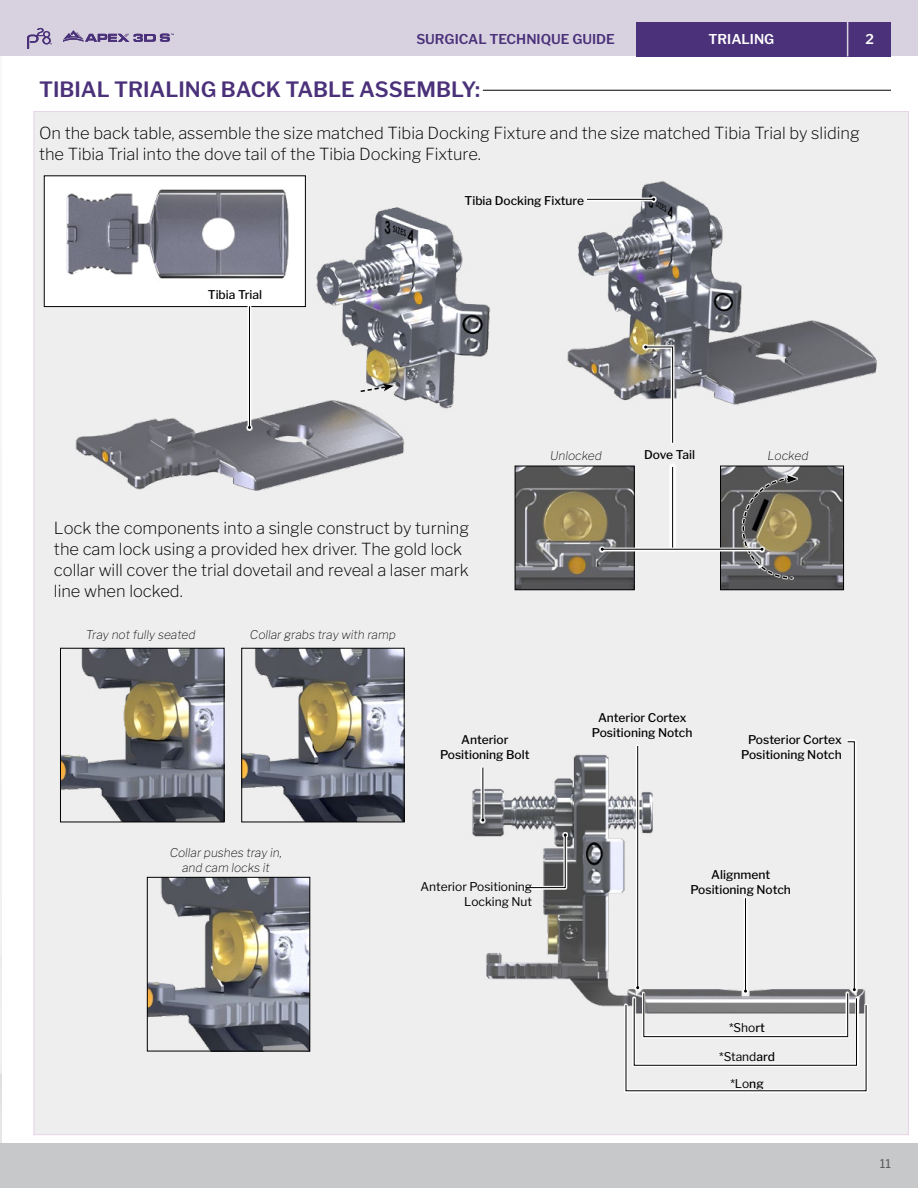
<style>
.page{position:relative;width:918px;height:1188px;background:#fff}
.page>*{position:absolute;margin:0;border:0;box-sizing:border-box;transform-origin:0 0}
.t1{font:600 21px "Libre Franklin";color:#4a317a}
.t2{font:200 16.5px/21px "Libre Franklin";color:#000}
.t3{font:600 13.5px "Libre Franklin";color:#4a317a}
.t4{font:600 13.5px "Libre Franklin";color:#fff}
.t5{font:500 12px/15px "Libre Franklin";color:#000;text-align:center}
.t6{font:italic 100 12px/15px "Libre Franklin";color:#000;text-align:center}
.t7{font:12px/15px "Libre Franklin";color:#000;text-align:right}
.t8{font:12px "Libre Franklin";color:#58595b}
.s1{font-weight:500}
</style>
<div class="page">
<div style="left:0;top:1143px;width:918px;height:45px;background:#c6c8ca"></div>
<img style="left:0;top:489px;width:1px;height:654px">
<div style="left:34px;top:111px;width:875px;height:1024px;background:#eeeeef"></div>
<img style="left:62px;top:650px;width:160px;height:170px">
<div style="left:60px;top:648px;width:164px;height:174px;border:1px solid #000"></div>
<img style="left:244px;top:650px;width:158px;height:170px">
<div style="left:242px;top:648px;width:162px;height:174px;border:1px solid #000"></div>
<img style="left:149px;top:879px;width:159px;height:170px">
<div style="left:147px;top:877px;width:163px;height:174px;border:1px solid #000"></div>
<img style="left:567px;top:181px;width:310px;height:224px">
<img style="left:65px;top:207px;width:425px;height:284px">
<img style="left:722px;top:468px;width:120px;height:120px">
<div style="left:720px;top:466px;width:124px;height:124px;border:1px solid #000"></div>
<img style="left:517px;top:468px;width:115px;height:120px">
<div style="left:515px;top:466px;width:119px;height:124px;border:1px solid #000"></div>
<div style="left:44px;top:176px;width:261px;height:131px;background:#fff"></div>
<img style="left:66px;top:189px;width:223px;height:90px">
<div style="left:44px;top:176px;width:262px;height:131px;border:1px solid #000"></div>
<img style="left:472px;top:739px;width:394px;height:268px">
<div style="left:1px;top:0;width:917px;height:56px;background:#d8d2e0"></div>
<div style="left:636px;top:22px;width:255px;height:34px;background:#4a317a"></div>
<hr style="left:847px;top:20px;width:1px;height:36px;background:#d8d2e0">
<hr style="left:0;top:0;width:1px;height:56px;background:#d8d2e0">
<svg style="left:63px;top:30px;width:111px;height:12px"></svg>
<svg style="left:27px;top:28px;width:25px;height:21px"></svg>
<svg style="left:741px;top:474px;width:57px;height:106px"></svg>
<hr style="left:483px;top:90px;width:408px;height:1px;background:#000">
<div style="left:246px;top:305px;width:7px;height:126px;background:#f5f5f6"></div>
<hr style="left:249px;top:306px;width:1px;height:121px;background:#000">
<svg style="left:585px;top:196px;width:72px;height:7px"></svg>
<hr style="left:587px;top:199px;width:67px;height:1px;background:#000">
<svg style="left:642px;top:344px;width:33px;height:100px"></svg>
<svg style="left:644px;top:346px;width:29px;height:98px"></svg>
<svg style="left:669px;top:464px;width:7px;height:82px"></svg>
<hr style="left:672px;top:467px;width:1px;height:81px;background:#000">
<svg style="left:359px;top:384px;width:35px;height:9px"></svg>
<svg style="left:599px;top:546px;width:143px;height:6px"></svg>
<hr style="left:602px;top:549px;width:160px;height:1px;background:#000">
<svg style="left:742px;top:475px;width:56px;height:105px;background:#7e7662"></svg>
<div style="left:523px;top:832px;width:45px;height:58px;background:linear-gradient(to right,#e7e7e7,#e4e4e4)"></div>
<svg style="left:525px;top:834px;width:42px;height:54px"></svg>
<svg style="left:634px;top:744px;width:7px;height:247px"></svg>
<hr style="left:637px;top:746px;width:1px;height:242px;background:#000">
<div style="left:742px;top:896px;width:7px;height:99px;background:#f7f7f8"></div>
<hr style="left:745px;top:898px;width:1px;height:93px;background:#000">
<svg style="left:642px;top:992px;width:207px;height:5px"></svg>
<svg style="left:632px;top:997px;width:227px;height:6px"></svg>
<div style="left:846px;top:740px;width:12px;height:253px;background:#f7f7f7"></div>
<svg style="left:847px;top:741px;width:9px;height:250px"></svg>
<svg style="left:479px;top:766px;width:7px;height:58px"></svg>
<hr style="left:483px;top:768px;width:1px;height:52px;background:#000">
<svg style="left:624px;top:1003px;width:244px;height:90px"></svg>
<p class="t3" style="left:416px;top:31px;width:200px">SURGICAL TECHNIQUE GUIDE</p>
<p class="t4" style="left:709px;top:31px;width:67px">TRIALING</p>
<p class="t4" style="left:865px;top:31px;width:10px">2</p>
<p class="t1" style="left:39px;top:77px;width:443px">TIBIAL TRIALING BACK TABLE ASSEMBLY:</p>
<p class="t2" style="left:39px;top:122px;width:822px">On the back table, assemble the size matched Tibia Docking Fixture and the size matched Tibia Trial by sliding the Tibia Trial into the dove tail of the Tibia Docking Fixture.</p>
<p class="t5" style="left:208px;top:287px;width:56px">Tibia Trial</p>
<p class="t5" style="left:465px;top:193px;width:121px">Tibia Docking Fixture</p>
<p class="t6" style="left:550px;top:448px;width:53px">Unlocked</p>
<p class="t5" style="left:644px;top:447px;width:52px">Dove Tail</p>
<p class="t6" style="left:768px;top:448px;width:42px">Locked</p>
<p class="t2" style="left:54px;top:518px;width:417px">Lock the components into a single construct by turning the cam lock using a provided hex driver. The gold lock collar will cover the trial dovetail and reveal a laser mark line when locked.</p>
<p class="t6" style="left:86px;top:627px;width:111px">Tray not fully seated</p>
<p class="t6" style="left:250px;top:627px;width:147px">Collar grabs tray with ramp</p>
<p class="t6" style="left:170px;top:845px;width:114px">Collar pushes tray in, and cam locks it</p>
<p class="t5" style="left:440px;top:732px;width:91px">Anterior<br>Positioning Bolt</p>
<p class="t7" style="left:421px;top:879px;width:113px">Anterior Positioning<br>Locking Nut</p>
<p class="t5" style="left:592px;top:710px;width:102px">Anterior Cortex<br>Positioning Notch</p>
<p class="t5" style="left:741px;top:732px;width:102px">Posterior Cortex<br>Positioning Notch</p>
<p class="t5" style="left:690px;top:867px;width:102px">Alignment<br>Positioning Notch</p>
<p class="t7" style="left:729px;top:1020px;width:38px">*Sho<span class="s1">rt</span></p>
<p class="t7" style="left:719px;top:1049px;width:57px">*Stand<span class="s1">ard</span></p>
<p class="t7" style="left:730px;top:1076px;width:35px">*Lo<span class="s1">ng</span></p>
<p class="t8" style="left:880px;top:1157px;width:13px">11</p>
</div>
